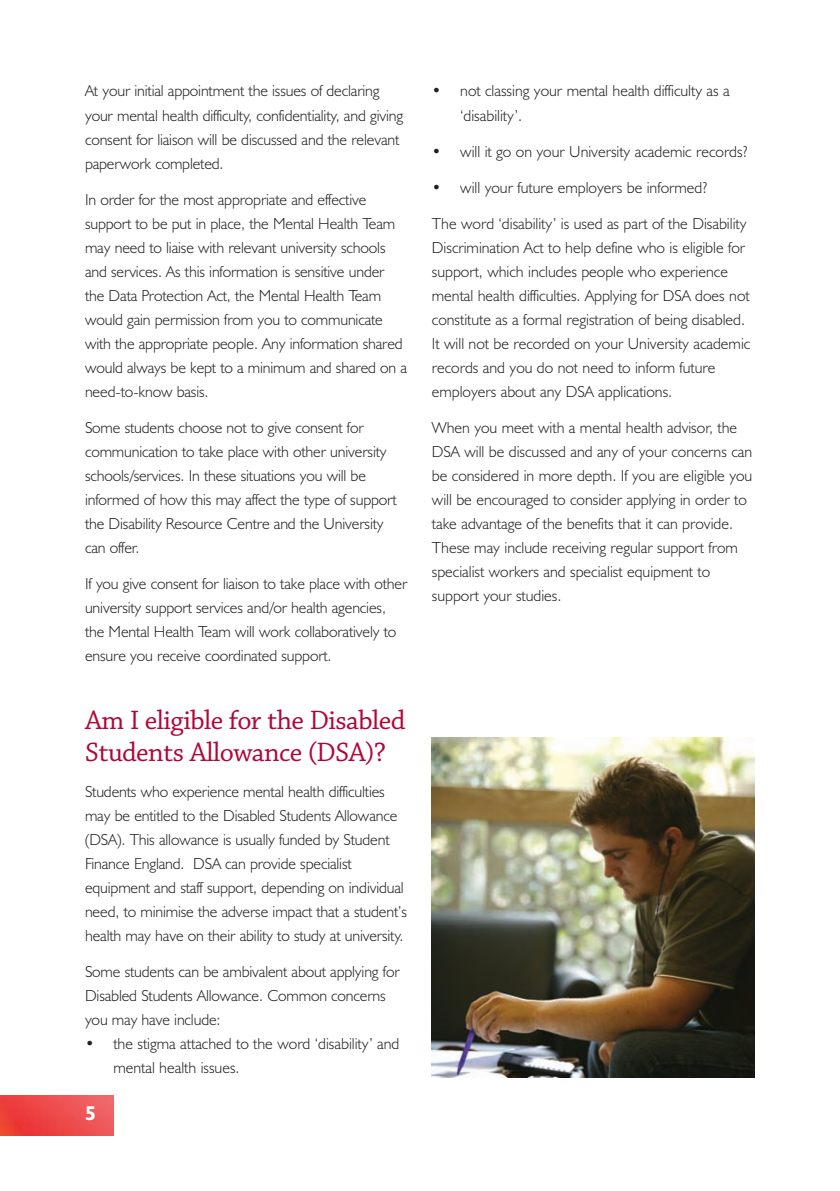
<style>
.page{position:relative;width:840px;height:1191px;background:#fff}
.page>*{position:absolute;margin:0;border:0;box-sizing:border-box;transform-origin:0 0}
.t1{font:28px/32px "Chaparral Pro";letter-spacing:-.02em;color:#b30437}
.t2{font:700 20px "Humanist 521 BT";color:#fff}
.t3{font:300 16px/24px "Humanist 521 BT";letter-spacing:-.005em;color:#231f20}
</style>
<div class="page">
<img style="left:431px;top:737px;width:323px;height:340px">
<img style="left:0;top:1095px;width:113px;height:40px">
<p class="t3" style="left:85px;top:81px;width:319px">At your initial appointment the issues of declaring your mental health difficulty, confidentiality, and giving consent for liaison will be discussed and the relevant paperwork completed.</p>
<p class="t3" style="left:85px;top:189px;width:323px">In order for the most appropriate and effective support to be put in place, the Mental Health Team may need to liaise with relevant university schools and services. As this information is sensitive under the Data Protection Act, the Mental Health Team would gain permission from you to communicate with the appropriate people. Any information shared would always be kept to a minimum and shared on a need-to-know basis.</p>
<p class="t3" style="left:85px;top:417px;width:313px">Some students choose not to give consent for communication to take place with other university schools/services. In these situations you will be informed of how this may affect the type of support the Disability Resource Centre and the University can offer.</p>
<p class="t3" style="left:85px;top:573px;width:324px">If you give consent for liaison to take place with other university support services and/or health agencies, the Mental Health Team will work collaboratively to ensure you receive coordinated support.</p>
<h1 class="t1" style="left:85px;top:706px;width:322px">Am I eligible for the Disabled<br>Students Allowance (DSA)?</h1>
<p class="t3" style="left:85px;top:781px;width:323px">Students who experience mental health difficulties may be entitled to the Disabled Students Allowance (DSA). This allowance is usually funded by Student Finance England. DSA can provide specialist equipment and staff support, depending on individual need, to minimise the adverse impact that a student’s health may have on their ability to study at university.</p>
<p class="t3" style="left:85px;top:961px;width:316px">Some students can be ambivalent about applying for<br>Disabled Students Allowance. Common concerns you may have include:</p>
<p class="t3" style="left:113px;top:1033px;width:287px;text-indent:-28px">• the stigma attached to the word ‘disability’ and mental health issues.</p>
<p class="t2" style="left:85px;top:1106px;width:12px">5</p>
<p class="t3" style="left:460px;top:81px;width:271px;text-indent:-28px">• not classing your mental health difficulty as a ‘disability’.</p>
<p class="t3" style="left:431px;top:141px;width:317px">• will it go on your University academic records?</p>
<p class="t3" style="left:431px;top:177px;width:277px">• will your future employers be informed?</p>
<p class="t3" style="left:431px;top:213px;width:320px">The word ‘disability’ is used as part of the Disability Discrimination Act to help define who is eligible for support, which includes people who experience mental health difficulties. Applying for DSA does not constitute as a formal registration of being disabled.<br>It will not be recorded on your University academic records and you do not need to inform future employers about any DSA applications.</p>
<p class="t3" style="left:431px;top:417px;width:322px">When you meet with a mental health advisor, the DSA will be discussed and any of your concerns can be considered in more depth. If you are eligible you will be encouraged to consider applying in order to take advantage of the benefits that it can provide.<br>These may include receiving regular support from specialist workers and specialist equipment to support your studies.</p>
</div>
